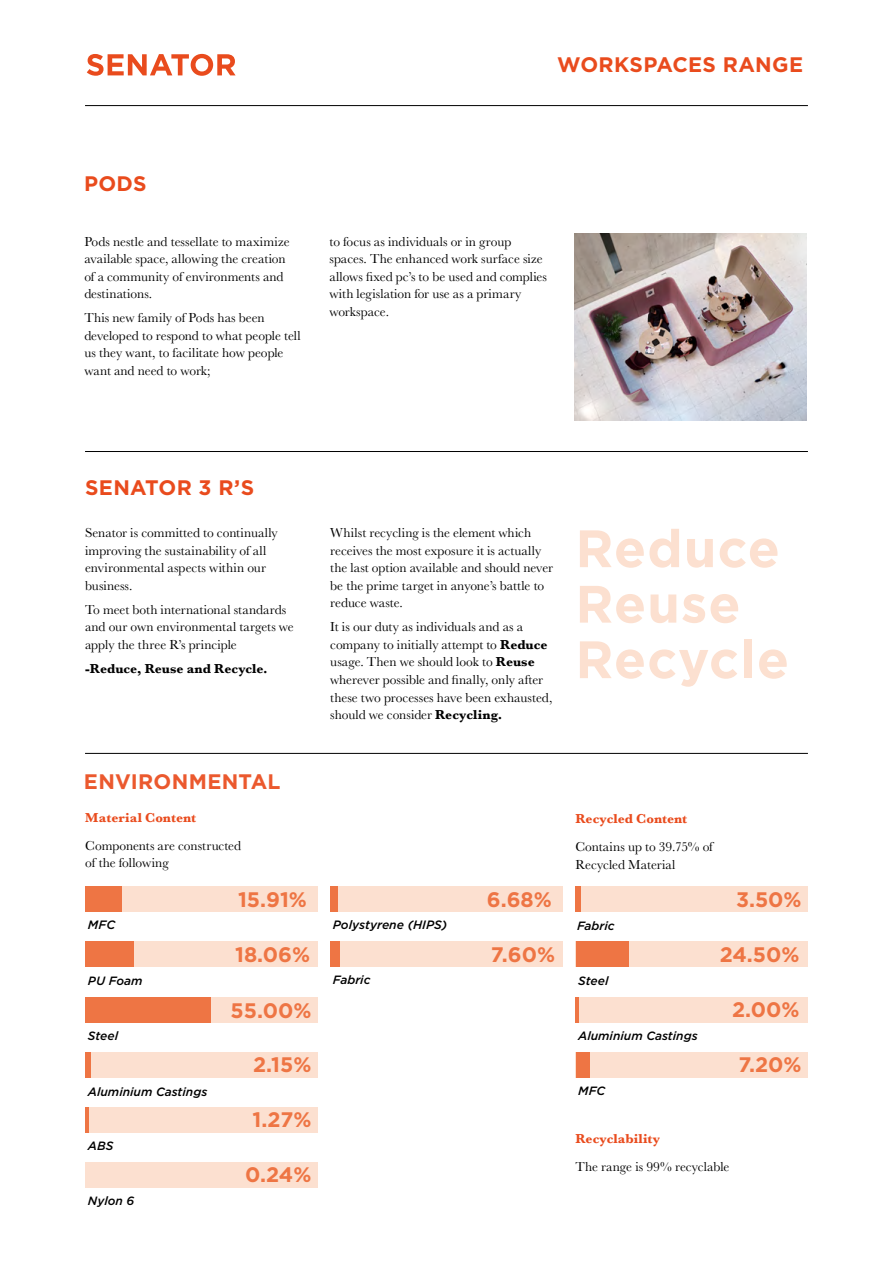
<style>
.page{position:relative;width:893px;height:1263px;background:#fff}
.page>*{position:absolute;margin:0;border:0;box-sizing:border-box;transform-origin:0 0}
.t1{font:700 52.5px/55.5px "Gotham";letter-spacing:.02em;color:#fce0d0}
.t2{font:700 21px "Gotham";color:#ee7544}
.t3{font:700 21px "Gotham";letter-spacing:.015em;color:#e94b1d}
.t4{font:700 21px "Gotham";letter-spacing:.01em;color:#eb592e}
.t5{font:13.5px/17.5px "Baskerville";color:#000}
.t6{font:700 13.5px "Baskerville";letter-spacing:.005em;color:#e94b1d}
.t7{font:700 13.5px "Baskerville";color:#000}
.t8{font:italic 500 12.15px "Gotham";color:#000}
.t9{font:italic 500 12px "Gotham";color:#000}
.s1{font-weight:700}
</style>
<div class="page">
<hr style="left:85px;top:105px;width:723px;height:1px;background:#000">
<svg style="left:87px;top:54px;width:149px;height:22px"></svg>
<hr style="left:85px;top:451px;width:723px;height:1px;background:#000">
<hr style="left:85px;top:753px;width:723px;height:1px;background:#000">
<img style="left:574px;top:233px;width:233px;height:187px">
<div style="left:576px;top:886px;width:232px;height:26px;background:#fce0d0"></div>
<div style="left:85px;top:942px;width:233px;height:25px;background:#fce0d0"></div>
<div style="left:330px;top:942px;width:233px;height:25px;background:#fce0d0"></div>
<div style="left:576px;top:942px;width:232px;height:25px;background:#fce0d0"></div>
<div style="left:576px;top:997px;width:232px;height:25px;background:#fce0d0"></div>
<div style="left:85px;top:997px;width:233px;height:25px;background:#fce0d0"></div>
<div style="left:85px;top:1052px;width:233px;height:25px;background:#fce0d0"></div>
<div style="left:576px;top:1052px;width:232px;height:25px;background:#fce0d0"></div>
<div style="left:85px;top:1107px;width:233px;height:26px;background:#fce0d0"></div>
<div style="left:85px;top:1162px;width:233px;height:26px;background:#fce0d0"></div>
<div style="left:85px;top:886px;width:233px;height:26px;background:#fce0d0"></div>
<div style="left:330px;top:886px;width:233px;height:26px;background:#fce0d0"></div>
<div style="left:85px;top:886px;width:37px;height:26px;background:#ee7544"></div>
<div style="left:330px;top:886px;width:7px;height:26px;background:#ee7544"></div>
<div style="left:85px;top:942px;width:49px;height:25px;background:#ee7544"></div>
<div style="left:330px;top:942px;width:10px;height:25px;background:#ee7544"></div>
<div style="left:85px;top:997px;width:126px;height:25px;background:#ee7544"></div>
<div style="left:85px;top:1052px;width:6px;height:25px;background:#ee7544"></div>
<hr style="left:85px;top:1107px;width:3px;height:26px;background:#ee7544">
<div style="left:576px;top:886px;width:5px;height:26px;background:#ee7544"></div>
<div style="left:576px;top:942px;width:52px;height:25px;background:#ee7544"></div>
<hr style="left:576px;top:997px;width:3px;height:25px;background:#ee7544">
<div style="left:576px;top:1052px;width:14px;height:25px;background:#ee7544"></div>
<h2 class="t3" style="left:557px;top:51px;width:247px">WORKSPACES RANGE</h2>
<h2 class="t3" style="left:84px;top:170px;width:64px">PODS</h2>
<p class="t5" style="left:84px;top:233px;width:207px">Pods nestle and tessellate to maximize available space, allowing the creation of a community of environments and destinations.</p>
<p class="t5" style="left:84px;top:309px;width:218px">This new family of Pods has been developed to respond to what people tell us they want, to facilitate how people want and need to work;</p>
<p class="t5" style="left:329px;top:233px;width:219px">to focus as individuals or in group spaces. The enhanced work surface size allows fixed pc’s to be used and complies with legislation for use as a primary workspace.</p>
<h2 class="t3" style="left:85px;top:474px;width:171px">SENATOR 3 R’S</h2>
<p class="t5" style="left:85px;top:524px;width:194px">Senator is committed to continually improving the sustainability of all environmental aspects within our business.</p>
<p class="t5" style="left:85px;top:601px;width:210px">To meet both international standards and our own environmental targets we apply the three R’s principle</p>
<p class="t7" style="left:85px;top:659px;width:184px">-Reduce, Reuse and Recycle.</p>
<h2 class="t4" style="left:84px;top:767px;width:198px">ENVIRONMENTAL</h2>
<p class="t6" style="left:85px;top:808px;width:112px">Material Content</p>
<p class="t5" style="left:85px;top:837px;width:157px">Components are constructed of the following</p>
<p class="t5" style="left:330px;top:524px;width:224px">Whilst recycling is the element which receives the most exposure it is actually the last option available and should never be the prime target in anyone’s battle to reduce waste.</p>
<p class="t5" style="left:330px;top:618px;width:224px">It is our duty as individuals and as a company to initially attempt to <span class="s1">Reduce </span>usage. Then we should look to <span class="s1">Reuse </span>wherever possible and finally, only after these two processes have been exhausted, should we consider <span class="s1">Recycling.</span></p>
<h1 class="t1" style="left:575px;top:520px;width:215px">Reduce<br>Reuse<br>Recycle</h1>
<p class="t6" style="left:575px;top:809px;width:113px">Recycled Content</p>
<p class="t5" style="left:575px;top:838px;width:139px">Contains up to 39.75% of<br>Recycled Material</p>
<h2 class="t2" style="left:238px;top:886px;width:70px">15.91%</h2>
<h2 class="t2" style="left:487px;top:886px;width:67px">6.68%</h2>
<h2 class="t2" style="left:736px;top:886px;width:67px">3.50%</h2>
<p class="t8" style="left:88px;top:918px;width:29px">MFC</p>
<p class="t8" style="left:333px;top:918px;width:116px">Polystyrene (HIPS)</p>
<p class="t9" style="left:577px;top:919px;width:39px">Fabric</p>
<h2 class="t2" style="left:235px;top:941px;width:76px">18.06%</h2>
<h2 class="t2" style="left:491px;top:941px;width:66px">7.60%</h2>
<p class="t9" style="left:88px;top:974px;width:56px">PU Foam</p>
<p class="t9" style="left:333px;top:973px;width:39px">Fabric</p>
<h2 class="t2" style="left:231px;top:996px;width:82px">55.00%</h2>
<p class="t9" style="left:578px;top:974px;width:32px">Steel</p>
<h2 class="t2" style="left:720px;top:941px;width:81px">24.50%</h2>
<h2 class="t2" style="left:732px;top:996px;width:69px">2.00%</h2>
<p class="t9" style="left:88px;top:1029px;width:32px">Steel</p>
<p class="t9" style="left:578px;top:1029px;width:121px">Aluminium Castings</p>
<h2 class="t2" style="left:253px;top:1051px;width:60px">2.15%</h2>
<h2 class="t2" style="left:738px;top:1051px;width:65px">7.20%</h2>
<p class="t9" style="left:88px;top:1084px;width:121px">Aluminium Castings</p>
<p class="t9" style="left:578px;top:1084px;width:29px">MFC</p>
<p class="t9" style="left:88px;top:1139px;width:27px">ABS</p>
<p class="t9" style="left:88px;top:1194px;width:48px">Nylon 6</p>
<h2 class="t2" style="left:252px;top:1106px;width:60px">1.27%</h2>
<h2 class="t2" style="left:245px;top:1161px;width:68px">0.24%</h2>
<p class="t6" style="left:575px;top:1129px;width:86px">Recyclability</p>
<p class="t5" style="left:575px;top:1158px;width:155px">The range is 99% recyclable</p>
</div>
